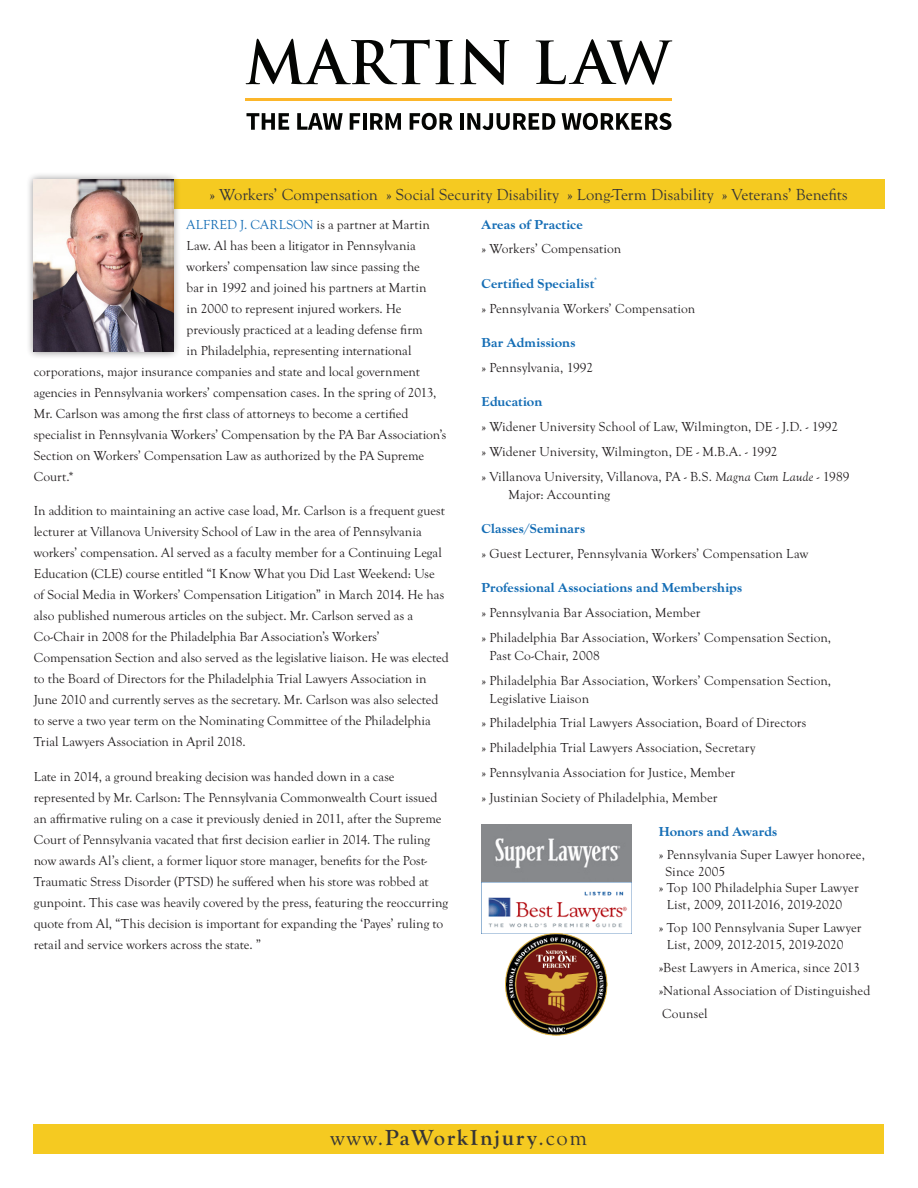
<style>
.page{position:relative;width:918px;height:1188px;background:#fff}
.page>*{position:absolute;margin:0;border:0;box-sizing:border-box;transform-origin:0 0}
.t1{font:700 22.5px "Goudy Old Sty";letter-spacing:.08em;color:#363536}
.t2{font:16.5px "Goudy Old Sty";color:#363536}
.Body{font:13.5px/21px "Goudy Old Sty";color:#231f20}
.Bullet_Points{font:13.5px/18px "Goudy Old Sty";letter-spacing:.01em;color:#231f20}
.Blue_Heading{font:700 expanded 13.5px "Goudy Old Sty";letter-spacing:.015em;color:#146db5}
.Blue_Heading-2{font:13.5px "Goudy Old Sty";letter-spacing:.01em;color:#231f20}
.s1{color:#146db5}
.s2{font-style:italic}
.s3{font-weight:400}
</style>
<div class="page">
<div style="left:34px;top:1125px;width:850px;height:29px;background:#f5ca21"></div>
<div style="left:141px;top:179px;width:743px;height:30px;background:#f5ca21"></div>
<div style="left:26px;top:171px;width:155px;height:189px;background:#231f20;opacity:.5"></div>
<img style="left:34px;top:179px;width:139px;height:173px">
<img style="left:482px;top:824px;width:150px;height:57px">
<img style="left:488px;top:883px;width:144px;height:50px">
<img style="left:506px;top:933px;width:102px;height:103px">
<svg style="left:460px;top:39px;width:49px;height:46px"></svg>
<svg style="left:536px;top:39px;width:136px;height:46px"></svg>
<svg style="left:246px;top:39px;width:208px;height:46px"></svg>
<hr style="left:246px;top:98px;width:426px;height:3px;background:#fcb62a">
<svg style="left:247px;top:113px;width:42px;height:17px"></svg>
<svg style="left:297px;top:113px;width:46px;height:17px"></svg>
<svg style="left:350px;top:113px;width:10px;height:17px"></svg>
<hr style="left:363px;top:113px;width:3px;height:17px;background:#040503">
<svg style="left:370px;top:113px;width:31px;height:17px"></svg>
<svg style="left:410px;top:113px;width:43px;height:17px"></svg>
<hr style="left:460px;top:113px;width:4px;height:17px;background:#040503">
<svg style="left:467px;top:113px;width:88px;height:17px"></svg>
<svg style="left:562px;top:113px;width:109px;height:17px"></svg>
<p class="t2" style="left:210px;top:185px;width:640px">» Workers’ Compensation » Social Security Disability » Long-Term Disability » Veterans’ Benefits</p>
<p class="Body" style="left:187px;top:214px;width:245px"><span class="s1">ALFRED J. CARLSON</span> is a partner at Martin</p>
<p class="Body" style="left:187px;top:235px;width:231px">Law. Al has been a litigator in Pennsylvania</p>
<p class="Body" style="left:187px;top:256px;width:235px">workers’ compensation law since passing the</p>
<p class="Body" style="left:187px;top:277px;width:241px">bar in 1992 and joined his partners at Martin</p>
<p class="Body" style="left:187px;top:298px;width:216px">in 2000 to represent injured workers. He</p>
<p class="Body" style="left:187px;top:319px;width:238px">previously practiced at a leading defense firm</p>
<p class="Body" style="left:187px;top:340px;width:226px">in Philadelphia, representing international</p>
<p class="Body" style="left:34px;top:361px;width:388px">corporations, major insurance companies and state and local government</p>
<p class="Body" style="left:34px;top:382px;width:404px">agencies in Pennsylvania workers’ compensation cases. In the spring of 2013,</p>
<p class="Body" style="left:34px;top:403px;width:376px">Mr. Carlson was among the first class of attorneys to become a certified</p>
<p class="Body" style="left:34px;top:424px;width:414px">specialist in Pennsylvania Workers’ Compensation by the PA Bar Association’s</p>
<p class="Body" style="left:34px;top:445px;width:392px">Section on Workers’ Compensation Law as authorized by the PA Supreme</p>
<p class="Body" style="left:34px;top:466px;width:42px">Court.*</p>
<p class="Body" style="left:34px;top:501px;width:417px">In addition to maintaining an active case load, Mr. Carlson is a frequent guest lecturer at Villanova University School of Law in the area of Pennsylvania workers’ compensation. Al served as a faculty member for a Continuing Legal Education (CLE) course entitled “I Know What you Did Last Weekend: Use<br>of Social Media in Workers’ Compensation Litigation” in March 2014. He has also published numerous articles on the subject. Mr. Carlson served as a Co-Chair in 2008 for the Philadelphia Bar Association’s Workers’ Compensation Section and also served as the legislative liaison. He was elected to the Board of Directors for the Philadelphia Trial Lawyers Association in June 2010 and currently serves as the secretary. Mr. Carlson was also selected to serve a two year term on the Nominating Committee of the Philadelphia Trial Lawyers Association in April 2018.</p>
<p class="Body" style="left:34px;top:766px;width:416px">Late in 2014, a ground breaking decision was handed down in a case represented by Mr. Carlson: The Pennsylvania Commonwealth Court issued an affirmative ruling on a case it previously denied in 2011, after the Supreme Court of Pennsylvania vacated that first decision earlier in 2014. The ruling now awards Al’s client, a former liquor store manager, benefits for the Post-Traumatic Stress Disorder (PTSD) he suffered when his store was robbed at gunpoint. This case was heavily covered by the press, featuring the reoccurring quote from Al, “This decision is important for expanding the ‘Payes’ ruling to retail and service workers across the state. ”</p>
<p class="Blue_Heading" style="left:482px;top:217px;width:103px">Areas of Practice</p>
<p class="Bullet_Points" style="left:482px;top:240px;width:141px">» Workers’ Compensation</p>
<p class="Blue_Heading" style="left:482px;top:276px;width:117px">Certified Specialist<sup>*</sup></p>
<p class="Bullet_Points" style="left:482px;top:300px;width:215px">» Pennsylvania Workers’ Compensation</p>
<p class="Blue_Heading" style="left:482px;top:335px;width:96px">Bar Admissions</p>
<p class="Bullet_Points" style="left:482px;top:359px;width:113px">» Pennsylvania, 1992</p>
<p class="Blue_Heading" style="left:482px;top:394px;width:62px">Education</p>
<p class="Bullet_Points" style="left:482px;top:418px;width:358px">» Widener University School of Law, Wilmington, DE - J.D. - 1992</p>
<p class="Bullet_Points" style="left:482px;top:443px;width:298px">» Widener University, Wilmington, DE - M.B.A. - 1992</p>
<p class="Bullet_Points" style="left:508px;top:468px;width:342px;text-indent:-27px">» Villanova University, Villanova, PA - B.S. <span class="s2">Magna Cum Laude</span> - 1989<br>Major: Accounting</p>
<p class="Blue_Heading" style="left:481px;top:521px;width:105px">Classes/Seminars</p>
<p class="Blue_Heading-2" style="left:481px;top:546px;width:328px">» Guest Lecturer, Pennsylvania Workers’ Compensation Law</p>
<p class="Blue_Heading" style="left:481px;top:580px;width:262px">Professional Associations and Memberships</p>
<p class="Bullet_Points" style="left:481px;top:604px;width:220px">» Pennsylvania Bar Association, Member</p>
<p class="Bullet_Points" style="left:489px;top:629px;width:343px;text-indent:-8px">» Philadelphia Bar Association, Workers’ Compensation Section,<br>Past Co-Chair, 2008</p>
<p class="Bullet_Points" style="left:489px;top:672px;width:343px;text-indent:-8px">» Philadelphia Bar Association, Workers’ Compensation Section,<br>Legislative Liaison</p>
<p class="Bullet_Points" style="left:481px;top:714px;width:327px">» Philadelphia Trial Lawyers Association, Board of Directors</p>
<p class="Bullet_Points" style="left:481px;top:739px;width:276px">» Philadelphia Trial Lawyers Association, Secretary</p>
<p class="Bullet_Points" style="left:481px;top:764px;width:255px">» Pennsylvania Association for Justice, Member</p>
<p class="Bullet_Points" style="left:481px;top:789px;width:237px">» Justinian Society of Philadelphia, Member</p>
<p class="Blue_Heading" style="left:659px;top:824px;width:120px">Honors and Awards</p>
<p class="Bullet_Points" style="left:659px;top:846px;width:208px">» Pennsylvania Super Lawyer honoree,</p>
<p class="Bullet_Points" style="left:666px;top:863px;width:61px">Since 2005</p>
<p class="Bullet_Points" style="left:667px;top:880px;width:193px;line-height:16.5px;text-indent:-8px">» Top 100 Philadelphia Super Lawyer<br>List, 2009, 2011-2016, 2019-2020</p>
<p class="Bullet_Points" style="left:667px;top:920px;width:196px;line-height:16.5px;text-indent:-8px">» Top 100 Pennsylvania Super Lawyer<br>List, 2009, 2012-2015, 2019-2020</p>
<p class="Bullet_Points" style="left:659px;top:959px;width:202px">»Best Lawyers in America, since 2013</p>
<p class="Bullet_Points" style="left:659px;top:982px;width:213px">»National Association of Distinguished</p>
<p class="Bullet_Points" style="left:662px;top:1005px;width:47px">Counsel</p>
<p class="t1" style="left:331px;top:1125px;width:258px"><span class="s3">www.</span>PaWorkInjury<span class="s3">.com</span></p>
</div>
